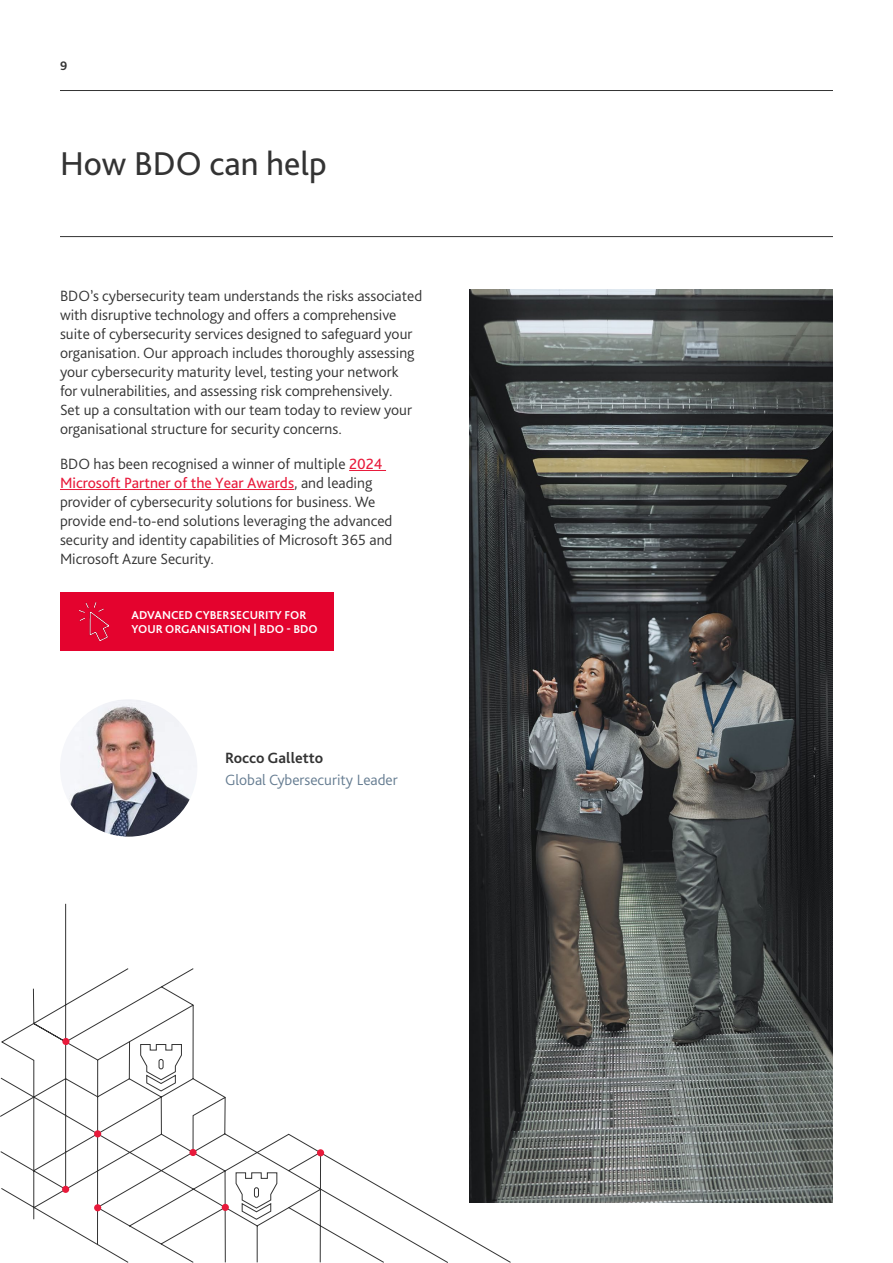
<style>
.page{position:relative;width:893px;height:1263px;background:#fff}
.page>*{position:absolute;margin:0;border:0;box-sizing:border-box;transform-origin:0 0}
.t1{font:34.5px "Bliss Pro";color:#333}
.t2{font:300 15.6px/19px "Bliss Pro";color:#333}
.t3{font:300 15.6px "Bliss Pro";color:#657c91}
.t4{font:700 15.6px "Bliss Pro";color:#333}
.t5{font:700 12.9px "Bliss Pro";color:#333}
.t6{font:700 12px/14.4px "Bliss Pro";color:#fff}
.s1{font-weight:400;color:#e81a3b}
</style>
<div class="page">
<hr style="left:60px;top:90px;width:773px;height:1px;background:#333">
<hr style="left:60px;top:236px;width:773px;height:1px;background:#333">
<hr style="left:349px;top:470px;width:37px;height:1px;background:#e81a3b">
<hr style="left:60px;top:489px;width:234px;height:1px;background:#e81a3b">
<div style="left:61px;top:592px;width:273px;height:59px;background:#e4032e"></div>
<img style="left:80px;top:603px;width:28px;height:38px">
<img style="left:60px;top:699px;width:137px;height:138px;border-radius:69px">
<img style="left:469px;top:289px;width:364px;height:914px">
<svg style="left:0;top:903px;width:512px;height:360px"></svg>
<div style="left:62px;top:1038px;width:7px;height:7px;background:#e81a3b;border-radius:50%"></div>
<div style="left:94px;top:1130px;width:7px;height:7px;background:#e81a3b;border-radius:50%"></div>
<div style="left:94px;top:1204px;width:7px;height:7px;background:#e81a3b;border-radius:50%"></div>
<div style="left:62px;top:1186px;width:7px;height:7px;background:#e81a3b;border-radius:50%"></div>
<div style="left:317px;top:1149px;width:7px;height:7px;background:#e81a3b;border-radius:50%"></div>
<svg style="left:140px;top:1043px;width:138px;height:177px"></svg>
<p class="t5" style="left:60px;top:58px;width:9px">9</p>
<h1 class="t1" style="left:60px;top:142px;width:268px">How BDO can help</h1>
<p class="t2" style="left:60px;top:286px;width:364px">BDO’s cybersecurity team understands the risks associated with disruptive technology and offers a comprehensive suite of cybersecurity services designed to safeguard your organisation. Our approach includes thoroughly assessing your cybersecurity maturity level, testing your network<br>for vulnerabilities, and assessing risk comprehensively.<br>Set up a consultation with our team today to review your organisational structure for security concerns.</p>
<p class="t2" style="left:60px;top:453px;width:334px">BDO has been recognised a winner of multiple <span class="s1">2024<br>Microsoft Partner of the Year Awards</span>, and leading provider of cybersecurity solutions for business. We provide end-to-end solutions leveraging the advanced security and identity capabilities of Microsoft 365 and Microsoft Azure Security.</p>
<p class="t6" style="left:132px;top:607px;width:188px">ADVANCED CYBERSECURITY FOR<br>YOUR ORGANISATION | BDO - BDO</p>
<p class="t4" style="left:225px;top:748px;width:100px">Rocco Galletto</p>
<p class="t3" style="left:225px;top:770px;width:174px">Global Cybersecurity Leader</p>
</div>
